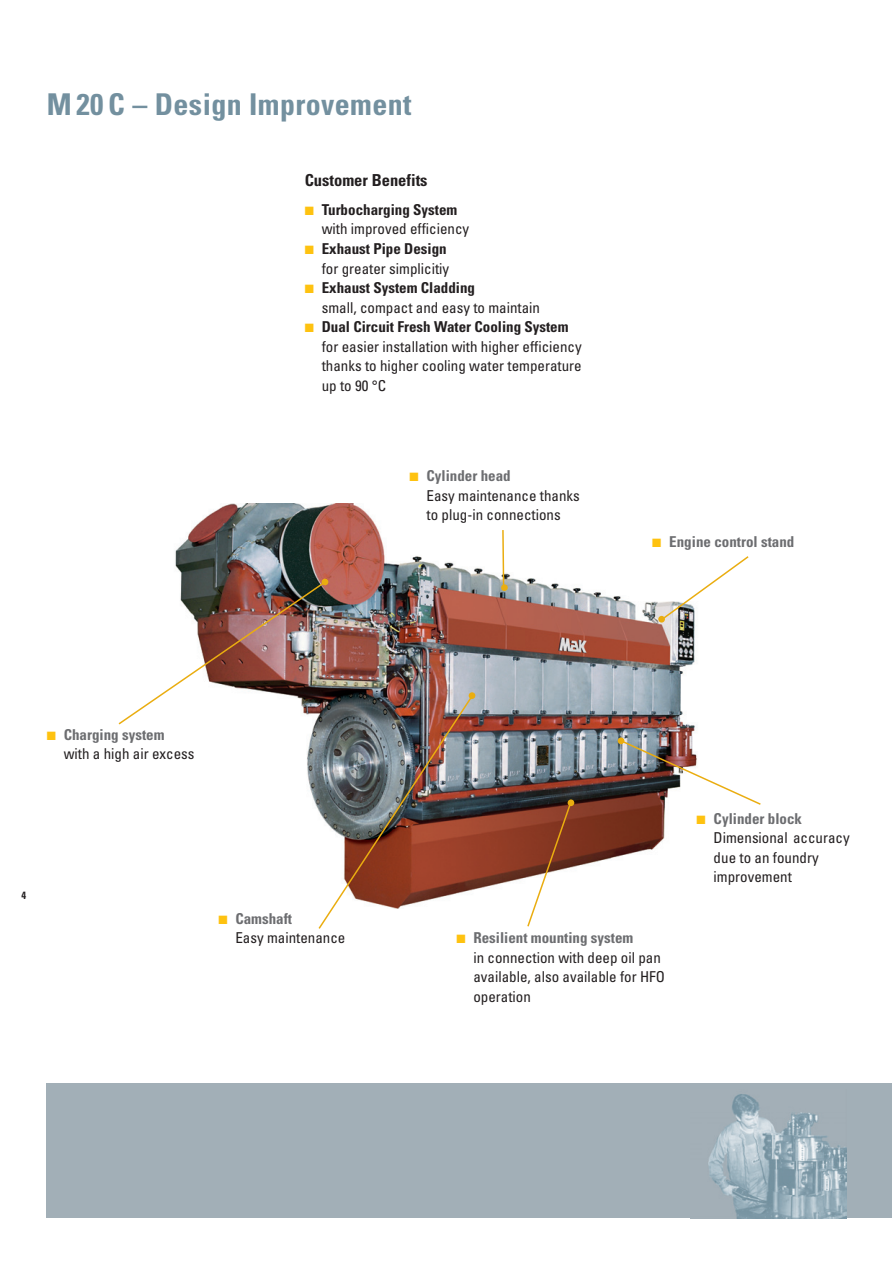
<style>
.page{position:relative;width:892px;height:1265px;background:#fff}
.page>*{position:absolute;margin:0;border:0;box-sizing:border-box;transform-origin:0 0}
.t1{font:700 condensed 30px "Univers";letter-spacing:.015em;color:#73909f}
.t2{font:700 condensed 16.5px "Univers";color:#231f20}
.t3{font:condensed 15px/19.5px "Univers";color:#231f20}
.t4{font:700 condensed 15px "Univers";color:#6c6d70}
.t5{font:700 condensed 10.5px "Univers";color:#231f20}
.s1{color:#fec210}
.s2{font-weight:700}
.s3{font-weight:700;color:#6c6d70}
</style>
<div class="page">
<img style="left:175px;top:503px;width:520px;height:387px">
<div style="left:322px;top:578px;width:6px;height:7px;background:#eaad10;border-radius:50%"></div>
<img style="left:118px;top:580px;width:356px;height:349px">
<div style="left:469px;top:692px;width:6px;height:7px;background:#eaad10;border-radius:50%"></div>
<svg style="left:659px;top:554px;width:90px;height:68px"></svg>
<div style="left:658px;top:616px;width:7px;height:6px;background:#eaad10;border-radius:50%"></div>
<svg style="left:501px;top:528px;width:4px;height:62px"></svg>
<div style="left:501px;top:584px;width:7px;height:7px;background:#eaad10;border-radius:50%"></div>
<svg style="left:526px;top:801px;width:46px;height:126px"></svg>
<div style="left:567px;top:799px;width:7px;height:7px;background:#eaad10;border-radius:50%"></div>
<img style="left:619px;top:738px;width:142px;height:68px">
<div style="left:618px;top:737px;width:6px;height:7px;background:#eaad10;border-radius:50%"></div>
<div style="left:47px;top:1083px;width:845px;height:134px;background:#a2afb7"></div>
<img style="left:690px;top:1094px;width:157px;height:124px">
<h1 class="t1" style="left:47px;top:94px;width:366px">M 20 C – Design Improvement</h1>
<p class="t2" style="left:305px;top:174px;width:124px">Customer Benefits</p>
<p class="t3" style="left:322px;top:201px;width:149px;text-indent:-17px"><span class="s1">■</span> <span class="s2">Turbocharging System </span>with improved efficiency</p>
<p class="t3" style="left:305px;top:240px;width:146px;text-align:right"><span class="s1">■</span> <span class="s2">Exhaust Pipe Design </span>for greater simplicitiy</p>
<p class="t3" style="left:322px;top:279px;width:220px;text-indent:-17px"><span class="s1">■</span> <span class="s2">Exhaust System Cladding<br></span>small, compact and easy to maintain</p>
<p class="t3" style="left:322px;top:318px;width:261px;text-indent:-17px"><span class="s1">■</span> <span class="s2">Dual Circuit Fresh Water Cooling System </span>for easier installation with higher efficiency thanks to higher cooling water temperature up to 90 °C</p>
<p class="t3" style="left:427px;top:467px;width:155px;text-indent:-17px"><span class="s1">■</span> <span class="s3">Cylinder head<br></span>Easy maintenance thanks to plug-in connections</p>
<p class="t4" style="left:652px;top:536px;width:144px"><span class="s1">■</span> Engine control stand</p>
<p class="t3" style="left:64px;top:726px;width:132px;text-indent:-17px"><span class="s1">■</span> <span class="s3">Charging system<br></span>with a high air excess</p>
<p class="t5" style="left:22px;top:891px;width:6px">4</p>
<p class="t3" style="left:235px;top:910px;width:111px;text-indent:-17px"><span class="s1">■</span> <span class="s3">Camshaft<br></span>Easy maintenance</p>
<p class="t3" style="left:473px;top:929px;width:193px;text-indent:-17px"><span class="s1">■</span> <span class="s3">Resilient mounting system<br></span>in connection with deep oil pan available, also available for HFO operation</p>
<p class="t3" style="left:713px;top:809px;width:138px;text-indent:-17px"><span class="s1">■</span> <span class="s3">Cylinder block<br></span>Dimensional accuracy due to an foundry improvement</p>
</div>
